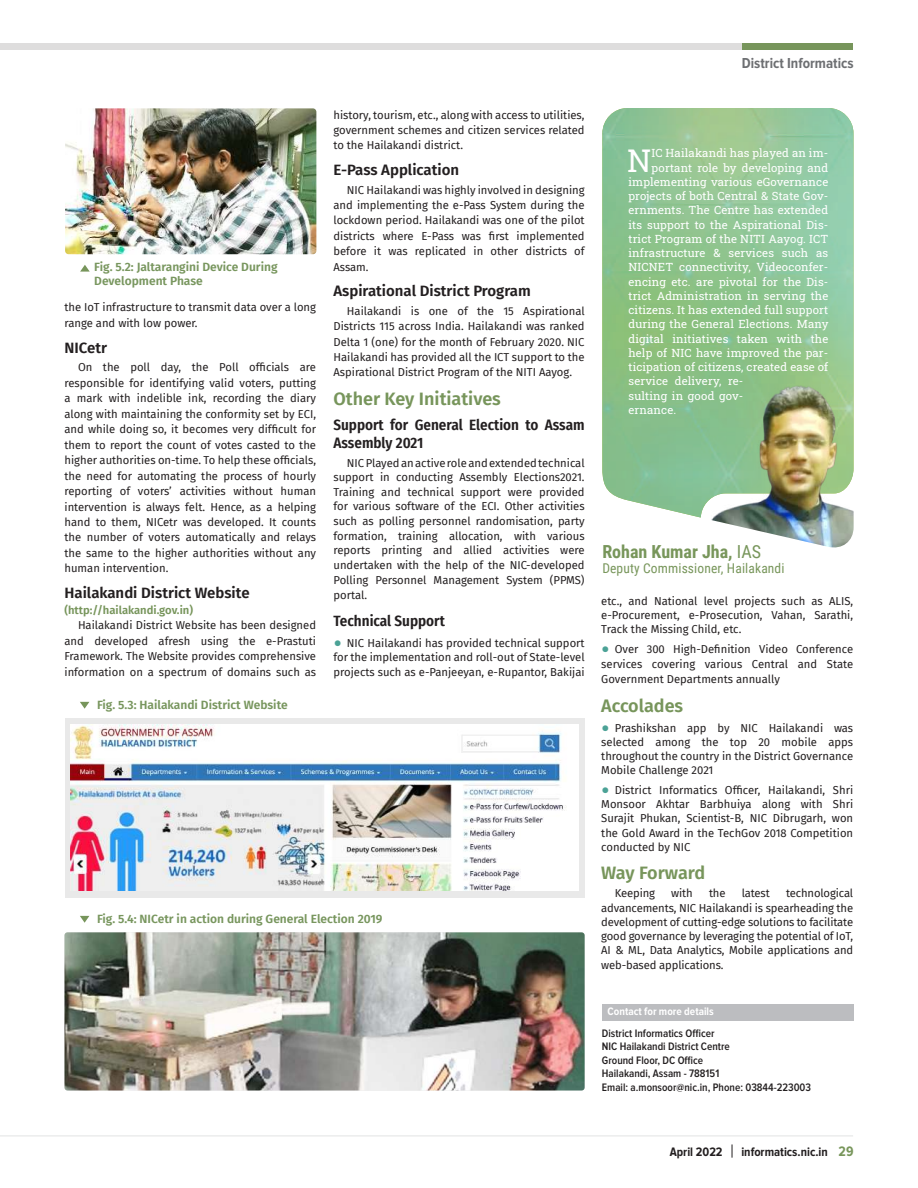
<style>
.page{position:relative;width:918px;height:1188px;background:#fff}
.page>*{position:absolute;margin:0;border:0;box-sizing:border-box;transform-origin:0 0}
.t1{font:31.35px "Roboto Slab";color:#fff}
.t2{font:600 18px "Fira Sans";color:#77955b}
.t3{font:700 18px "Roboto Condensed";color:#78965b}
.t4{font:600 15px "Fira Sans";color:#231f20}
.t5{font:600 15px/18.5px "Fira Sans Condensed";color:#231f20}
.t6{font:700 15px "Proxima Nova Cond";color:#6d6f72}
.t7{font:13.5px "Roboto Condensed";letter-spacing:.01em;color:#78965b}
.t8{font:700 12.75px "Proxima Nova Cond";color:#231f20}
.t9{font:600 12px/13.5px "Fira Sans";color:#78965e}
.t10{font:11.25px/15.5px "Fira Sans";color:#231f20;text-align:justify}
.t11{font:11.25px "Roboto Slab";letter-spacing:.01em;color:#fff}
.t12{font:600 11.25px/13.5px "Proxima Nova Cond";color:#231f20}
.t13{font:600 11.25px "Fira Sans";color:#77955b}
.t14{font:700 11.25px "Proxima Nova Cond";color:#fff}
.s1{font-family:"Fira Sans Condensed";font-size:28.5px;color:#4ba296}
.s2{font-weight:400}
.s3{font-size:14.25px;color:#78965b}
</style>
<div class="page">
<hr style="left:0;top:1136px;width:853px;height:1px;background:#e2e3e3">
<svg style="left:732px;top:1144px;width:1px;height:14px"></svg>
<div style="left:0;top:43px;width:762px;height:6px;background:#dedddd"></div>
<div style="left:743px;top:43px;width:110px;height:6px;background:#77955b"></div>
<hr style="left:0;top:0;width:1px;height:406px;background:#42c199">
<img style="left:64px;top:932px;width:521px;height:158px">
<svg style="left:80px;top:916px;width:9px;height:7px"></svg>
<svg style="left:80px;top:702px;width:9px;height:7px"></svg>
<svg style="left:80px;top:265px;width:10px;height:7px"></svg>
<div style="left:602px;top:1004px;width:252px;height:16px;background:#bcbdc0"></div>
<img style="left:602px;top:108px;width:252px;height:410px">
<img style="left:706px;top:383px;width:148px;height:165px">
<img style="left:65px;top:108px;width:251px;height:146px">
<div style="left:65px;top:718px;width:520px;height:180px;background:#e9e9e9"></div>
<img style="left:71px;top:724px;width:508px;height:167px">
<h3 class="t6" style="left:742px;top:54px;width:113px">District Informatics</h3>
<p class="t9" style="left:94px;top:260px;width:185px">Fig. 5.2: Jaltarangini Device During<br>Development Phase</p>
<p class="t10" style="left:64px;top:299px;width:253px">the IoT infrastructure to transmit data over a long range and with low power.</p>
<h3 class="t4" style="left:64px;top:335px;width:44px">NICetr</h3>
<p class="t10" style="left:64px;top:359px;width:253px;text-indent:14px">On the poll day, the Poll officials are responsible for identifying valid voters, putting a mark with indelible ink, recording the diary along with maintaining the conformity set by ECI, and while doing so, it becomes very difficult for them to report the count of votes casted to the higher authorities on-time. To help these officials, the need for automating the process of hourly reporting of voters’ activities without human intervention is always felt. Hence, as a helping hand to them, NICetr was developed. It counts the number of voters automatically and relays the same to the higher authorities without any human intervention.</p>
<h3 class="t4" style="left:64px;top:581px;width:187px">Hailakandi District Website</h3>
<p class="t13" style="left:64px;top:601px;width:130px">(http://hailakandi.gov.in)</p>
<p class="t10" style="left:64px;top:617px;width:253px;text-indent:14px">Hailakandi District Website has been designed and developed afresh using the e-Prastuti Framework. The Website provides comprehensive information on a spectrum of domains such as</p>
<p class="t9" style="left:97px;top:697px;width:192px">Fig. 5.3: Hailakandi District Website</p>
<p class="t10" style="left:333px;top:107px;width:253px">history, tourism, etc., along with access to utilities, government schemes and citizen services related to the Hailakandi district.</p>
<h3 class="t4" style="left:333px;top:158px;width:127px">E-Pass Application</h3>
<p class="t10" style="left:333px;top:182px;width:253px;text-indent:14px">NIC Hailakandi was highly involved in designing and implementing the e-Pass System during the lockdown period. Hailakandi was one of the pilot districts where E-Pass was first implemented before it was replicated in other districts of Assam.</p>
<h3 class="t4" style="left:333px;top:279px;width:199px">Aspirational District Program</h3>
<p class="t10" style="left:333px;top:303px;width:253px;text-indent:14px">Hailakandi is one of the 15 Aspirational Districts 115 across India. Hailakandi was ranked Delta 1 (one) for the month of February 2020. NIC Hailakandi has provided all the ICT support to the Aspirational District Program of the NITI Aayog.</p>
<h2 class="t2" style="left:333px;top:384px;width:169px">Other Key Initiatives</h2>
<h3 class="t5" style="left:333px;top:414px;width:253px">Support for General Election to Assam<br>Assembly 2021</h3>
<p class="t10" style="left:333px;top:455px;width:253px;line-height:14.7px;text-indent:14px">NIC Played an active role and extended technical support in conducting Assembly Elections2021.<br>Training and technical support were provided for various software of the ECI. Other activities such as polling personnel randomisation, party formation, training allocation, with various reports printing and allied activities were undertaken with the help of the NIC-developed Polling Personnel Management System (PPMS) portal.</p>
<h3 class="t5" style="left:333px;top:611px;width:113px">Technical Support</h3>
<p class="t10" style="left:333px;top:635px;width:253px;line-height:14.7px"><span class="s1">•</span> NIC Hailakandi has provided technical support for the implementation and roll-out of State-level projects such as e-Panjeeyan, e-Rupantor, Bakijai</p>
<p class="t9" style="left:97px;top:911px;width:287px">Fig. 5.4: NICetr in action during General Election 2019</p>
<h1 class="t1" style="left:627px;top:139px;width:26px">N</h1>
<p class="t11" style="left:652px;top:145px;width:178px">IC Hailakandi has played an im-</p>
<p class="t11" style="left:652px;top:160px;width:178px">portant role by developing and</p>
<p class="t11" style="left:628px;top:174px;width:201px">implementing various eGovernance</p>
<p class="t11" style="left:628px;top:188px;width:201px">projects of both Central &amp; State Gov-</p>
<p class="t11" style="left:628px;top:202px;width:201px">ernments. The Centre has extended</p>
<p class="t11" style="left:628px;top:217px;width:201px">its support to the Aspirational Dis-</p>
<p class="t11" style="left:628px;top:231px;width:201px">trict Program of the NITI Aayog. ICT</p>
<p class="t11" style="left:628px;top:245px;width:201px">infrastructure &amp; services such as</p>
<p class="t11" style="left:628px;top:259px;width:201px">NICNET connectivity, Videoconfer-</p>
<p class="t11" style="left:628px;top:274px;width:201px">encing etc. are pivotal for the Dis-</p>
<p class="t11" style="left:628px;top:288px;width:201px">trict Administration in serving the</p>
<p class="t11" style="left:628px;top:302px;width:201px">citizens. It has extended full support</p>
<p class="t11" style="left:628px;top:316px;width:201px">during the General Elections. Many</p>
<p class="t11" style="left:628px;top:331px;width:201px">digital initiatives taken with the</p>
<p class="t11" style="left:628px;top:345px;width:201px">help of NIC have improved the par-</p>
<p class="t11" style="left:628px;top:359px;width:201px">ticipation of citizens, created ease of</p>
<p class="t11" style="left:628px;top:373px;width:116px">service delivery, re-</p>
<p class="t11" style="left:628px;top:388px;width:116px">sulting in good gov-</p>
<p class="t11" style="left:628px;top:402px;width:49px">ernance.</p>
<h2 class="t3" style="left:602px;top:539px;width:160px">Rohan Kumar Jha, <span class="s2">IAS</span></h2>
<p class="t7" style="left:602px;top:559px;width:184px">Deputy Commissioner, Hailakandi</p>
<p class="t10" style="left:601px;top:593px;width:253px;line-height:14.2px">etc., and National level projects such as ALIS, e-Procurement, e-Prosecution, Vahan, Sarathi, Track the Missing Child, etc.</p>
<p class="t10" style="left:601px;top:642px;width:253px;line-height:15px"><span class="s1">•</span> Over 300 High-Definition Video Conference services covering various Central and State Government Departments annually</p>
<h2 class="t2" style="left:601px;top:691px;width:83px">Accolades</h2>
<p class="t10" style="left:601px;top:720px;width:253px;line-height:14.2px"><span class="s1">•</span> Prashikshan app by NIC Hailakandi was selected among the top 20 mobile apps throughout the country in the District Governance Mobile Challenge 2021</p>
<p class="t10" style="left:601px;top:783px;width:253px;line-height:14.2px"><span class="s1">•</span> District Informatics Officer, Hailakandi, Shri Monsoor Akhtar Barbhuiya along with Shri Surajit Phukan, Scientist-B, NIC Dibrugarh, won the Gold Award in the TechGov 2018 Competition conducted by NIC</p>
<h2 class="t2" style="left:601px;top:858px;width:105px">Way Forward</h2>
<p class="t10" style="left:615px;top:886px;width:42px">Keeping</p>
<p class="t10" style="left:671px;top:886px;width:23px">with</p>
<p class="t10" style="left:709px;top:886px;width:18px">the</p>
<p class="t10" style="left:742px;top:886px;width:30px">latest</p>
<p class="t10" style="left:601px;top:886px;width:253px;line-height:14.2px;text-indent:185px">technological advancements, NIC Hailakandi is spearheading the development of cutting-edge solutions to facilitate good governance by leveraging the potential of IoT, AI &amp; ML, Data Analytics, Mobile applications and web-based applications.</p>
<p class="t14" style="left:608px;top:1005px;width:108px">Contact for more details</p>
<p class="t12" style="left:602px;top:1027px;width:211px">District Informatics Officer<br>NIC Hailakandi District Centre<br>Ground Floor, DC Office<br>Hailakandi, Assam - 788151<br>Email: a.monsoor@nic.in, Phone: 03844-223003</p>
<p class="t8" style="left:670px;top:1144px;width:54px">April 2022</p>
<p class="t8" style="left:741px;top:1144px;width:114px">informatics.nic.in <span class="s3">29</span></p>
</div>
